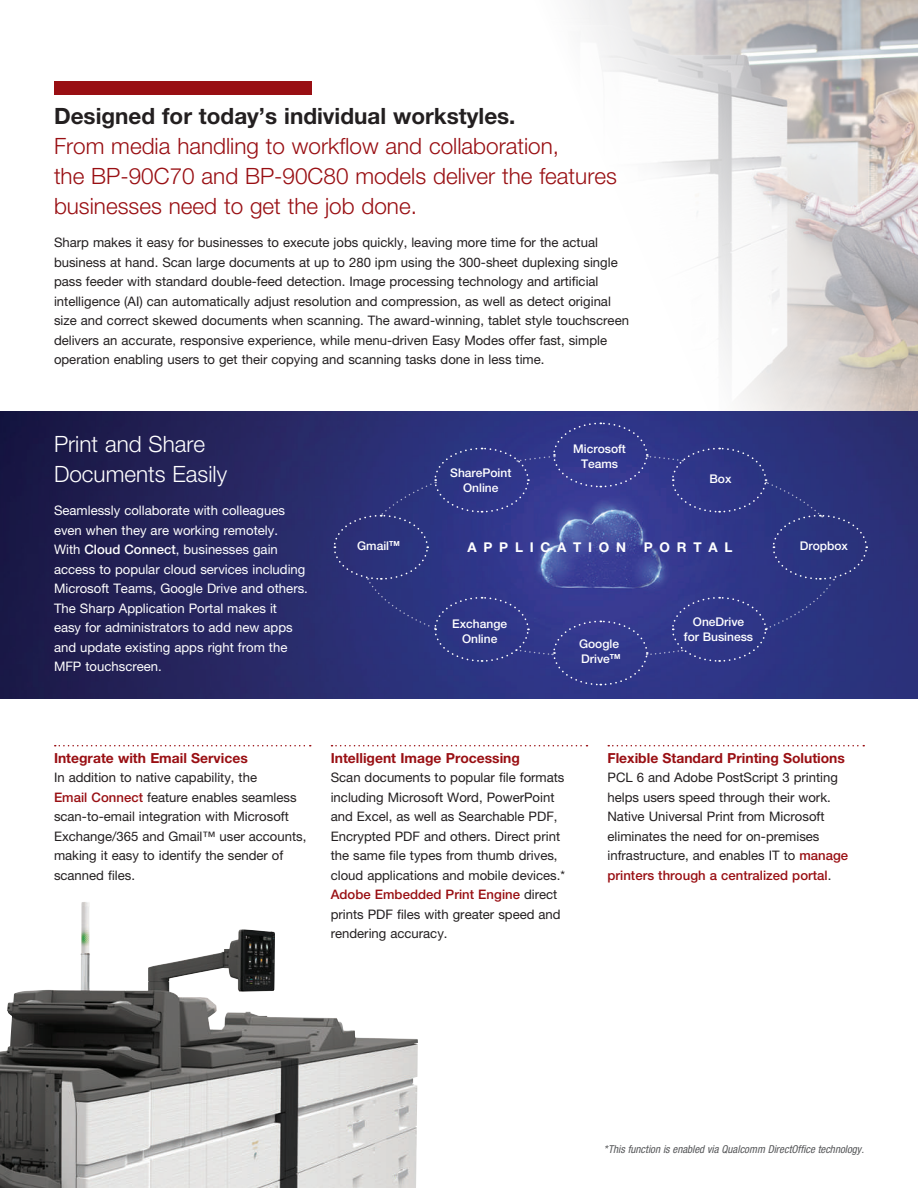
<style>
.page{position:relative;width:918px;height:1188px;background:#fff}
.page>*{position:absolute;margin:0;border:0;box-sizing:border-box;transform-origin:0 0}
.t1{font:300 22.5px/30px "Helvetica Neue LT Std";color:#990f13}
.t2{font:700 22.5px "Helvetica Neue LT Std";color:#231f20}
.t3{font:300 22.5px/30px "Helvetica Neue LT Std";color:#fff}
.t4{font:700 13.8px "Helvetica Neue LT Std";color:#990f13}
.t5{font:700 13.5px "Helvetica Neue LT Std";letter-spacing:.5em;color:#fff}
.t6{font:13.2px/19.5px "Helvetica Neue LT Std";color:#231f20}
.t7{font:13.2px/19.5px "Helvetica Neue LT Std";color:#fff}
.t8{font:500 12px/15px "Helvetica Neue LT Std";color:#fff;text-align:center}
.t9{font:italic condensed 10.8px "Helvetica Neue LT Std";color:#57585a}
.s1{font-weight:500}
.s2{font-weight:500;color:#990f13}
</style>
<div class="page">
<img style="left:0;top:902px;width:418px;height:286px">
<svg style="left:55px;top:745px;width:256px;height:1px"></svg>
<svg style="left:332px;top:745px;width:255px;height:1px"></svg>
<svg style="left:608px;top:745px;width:256px;height:1px"></svg>
<div style="left:54px;top:81px;width:258px;height:13px;background:#990f13"></div>
<img style="left:579px;top:0;width:339px;height:411px">
<img style="left:0;top:411px;width:918px;height:288px">
<svg style="left:333px;top:422px;width:535px;height:264px;background:#313887"></svg>
<h1 class="t2" style="left:54px;top:102px;width:463px">Designed for today’s individual workstyles.</h1>
<h1 class="t1" style="left:54px;top:131px;width:564px">From media handling to workflow and collaboration,<br>the BP-90C70 and BP-90C80 models deliver the features businesses need to get the job done.</h1>
<p class="t6" style="left:54px;top:232px;width:577px">Sharp makes it easy for businesses to execute jobs quickly, leaving more time for the actual business at hand. Scan large documents at up to 280 ipm using the 300-sheet duplexing single pass feeder with standard double-feed detection. Image processing technology and artificial intelligence (AI) can automatically adjust resolution and compression, as well as detect original size and correct skewed documents when scanning. The award-winning, tablet style touchscreen delivers an accurate, responsive experience, while menu-driven Easy Modes offer fast, simple operation enabling users to get their copying and scanning tasks done in less time.</p>
<h1 class="t3" style="left:54px;top:429px;width:175px">Print and Share<br>Documents Easily</h1>
<p class="t7" style="left:54px;top:501px;width:255px">Seamlessly collaborate with colleagues even when they are working remotely.<br>With <span class="s1">Cloud Connect</span>, businesses gain access to popular cloud services including Microsoft Teams, Google Drive and others.<br>The Sharp Application Portal makes it<br>easy for administrators to add new apps and update existing apps right from the MFP touchscreen.</p>
<p class="t8" style="left:357px;top:539px;width:44px">Gmail<sup>TM</sup></p>
<p class="t8" style="left:450px;top:465px;width:63px">SharePoint<br>Online</p>
<p class="t8" style="left:573px;top:442px;width:54px">Microsoft<br>Teams</p>
<p class="t8" style="left:709px;top:471px;width:24px">Box</p>
<p class="t5" style="left:468px;top:539px;width:160px">APPLICATION</p>
<p class="t5" style="left:644px;top:539px;width:90px">PORTAL</p>
<p class="t8" style="left:452px;top:616px;width:56px">Exchange<br>Online</p>
<p class="t8" style="left:579px;top:636px;width:43px;text-align:left">Google<br>Drive<sup>TM</sup></p>
<p class="t8" style="left:684px;top:614px;width:71px">OneDrive for Business</p>
<p class="t8" style="left:800px;top:538px;width:50px">Dropbox</p>
<p class="t4" style="left:54px;top:749px;width:195px">Integrate with Email Services</p>
<p class="t6" style="left:54px;top:768px;width:254px">In addition to native capability, the<br><span class="s2">Email Connect</span> feature enables seamless scan-to-email integration with Microsoft Exchange/365 and Gmail™ user accounts, making it easy to identify the sender of scanned files.</p>
<p class="t4" style="left:331px;top:749px;width:191px">Intelligent Image Processing</p>
<p class="t6" style="left:331px;top:768px;width:236px">Scan documents to popular file formats including Microsoft Word, PowerPoint and Excel, as well as Searchable PDF, Encrypted PDF and others. Direct print the same file types from thumb drives, cloud applications and mobile devices.* <span class="s2">Adobe Embedded Print Engine</span> direct prints PDF files with greater speed and rendering accuracy.</p>
<p class="t4" style="left:608px;top:749px;width:239px">Flexible Standard Printing Solutions</p>
<p class="t6" style="left:608px;top:768px;width:242px">PCL 6 and Adobe PostScript 3 printing helps users speed through their work.<br>Native Universal Print from Microsoft eliminates the need for on-premises infrastructure, and enables IT to <span class="s2">manage printers through a centralized portal</span>.</p>
<p class="t9" style="left:604px;top:1143px;width:262px">*This function is enabled via Qualcomm DirectOffice technology.</p>
</div>
